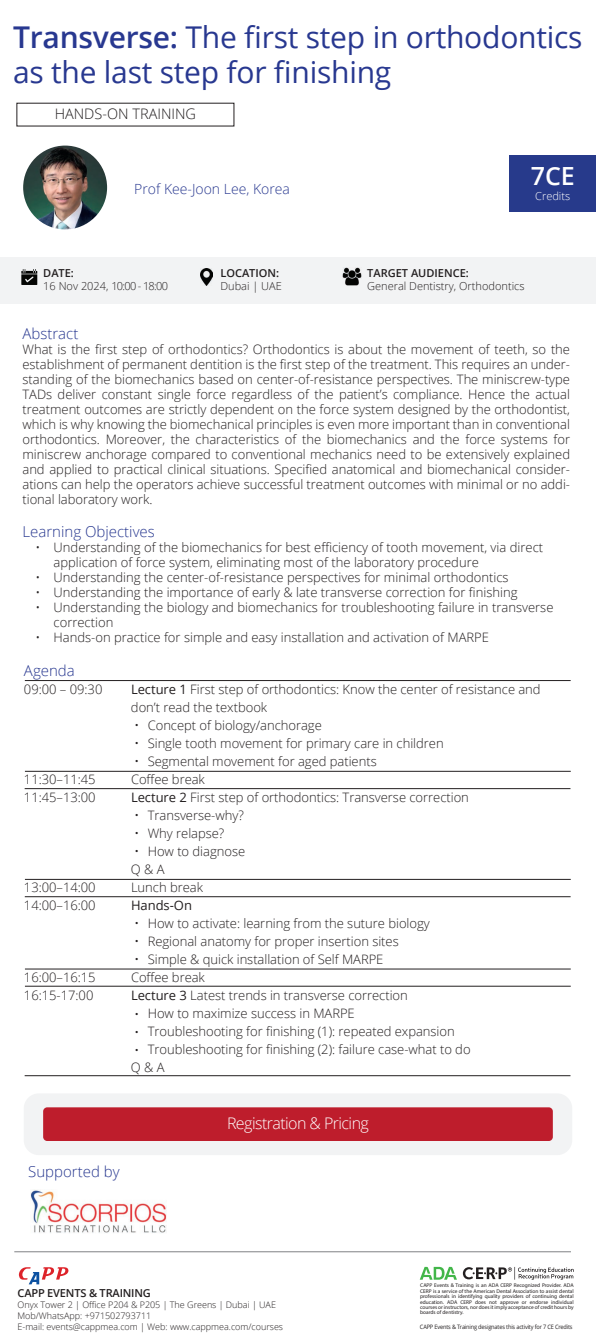
<style>
.page{position:relative;width:596px;height:1340px;background:#fff}
.page>*{position:absolute;margin:0;border:0;box-sizing:border-box;transform-origin:0 0}
.t1{font:30px/35px "Open Sans";letter-spacing:-.01em;color:#283890}
.t2{font:600 25px "Open Sans";color:#fff}
.t3{font:300 16px "Open Sans";letter-spacing:-.035em;color:#fff}
.t4{font:300 15px "Open Sans";color:#283890}
.t5{font:300 14.5px "Open Sans";color:#231f20}
.t6{font:300 14px "Open Sans";color:#283890}
.t7{font:300 13px/15px "Open Sans";letter-spacing:-.005em;color:#231f20}
.t8{font:13px "Open Sans";letter-spacing:-.005em;color:#231f20}
.t9{font:700 12px/18px "Myriad Pro";color:#231f20;text-align:justify}
.t10{font:300 11px "Open Sans";color:#231f20}
.t11{font:600 11px "Open Sans";color:#231f20}
.t12{font:300 11px "Open Sans";color:#fff}
.t13{font:300 9px/10.8px "Open Sans";letter-spacing:-.005em;color:#231f20}
.t14{font:6.1px "Open Sans";letter-spacing:-.025em;color:#231f20;scale:.93 1}
.t15{font:5.4px/5.4px "Myriad Pro";color:#231f20;text-align:justify}
.s1{font-weight:600}
.s2{font-weight:400}
</style>
<div class="page">
<div style="left:0;top:257px;width:595px;height:46px;background:#f2f3f4"></div>
<svg style="left:21px;top:269px;width:16px;height:16px"></svg>
<img style="left:200px;top:269px;width:12px;height:16px">
<img style="left:342px;top:267px;width:19px;height:18px">
<div style="left:509px;top:155px;width:86px;height:57px;background:#273a8b"></div>
<svg style="left:19px;top:1267px;width:50px;height:17px"></svg>
<hr style="left:14px;top:1251px;width:556px;height:1px;background:#808285">
<svg style="left:420px;top:1266px;width:36px;height:13px"></svg>
<svg style="left:462px;top:1267px;width:111px;height:12px"></svg>
<img style="left:23px;top:146px;width:84px;height:83px;border-radius:42px">
<div style="left:24px;top:1093px;width:548px;height:62px;background:#f2f3f4;border-radius:15px"></div>
<div style="left:43px;top:1107px;width:509px;height:34px;background:#be1d2c;border-radius:4px"></div>
<hr style="left:25px;top:680px;width:545px;height:1px;background:#231f20">
<hr style="left:25px;top:771px;width:545px;height:1px;background:#231f20">
<hr style="left:25px;top:788px;width:545px;height:1px;background:#231f20">
<hr style="left:25px;top:896px;width:545px;height:1px;background:#231f20">
<hr style="left:25px;top:879px;width:545px;height:1px;background:#231f20">
<hr style="left:25px;top:968px;width:545px;height:1px;background:#231f20">
<hr style="left:25px;top:986px;width:545px;height:1px;background:#231f20">
<hr style="left:25px;top:1075px;width:545px;height:1px;background:#231f20">
<img style="left:31px;top:1190px;width:135px;height:43px">
<h1 class="t1" style="left:13px;top:19px;width:570px"><span class="s1">Transverse:</span> The first step in orthodontics as the last step for finishing</h1>
<p class="t5" style="left:55px;top:104px;width:143px">HANDS-ON TRAINING</p>
<p class="t6" style="left:134px;top:180px;width:157px">Prof Kee-Joon Lee, Korea</p>
<p class="t11" style="left:43px;top:265px;width:32px">DATE:</p>
<p class="t10" style="left:43px;top:278px;width:126px">16 Nov 2024, 10:00 - 18:00</p>
<p class="t11" style="left:220px;top:265px;width:60px">LOCATION:</p>
<p class="t10" style="left:220px;top:278px;width:63px">Dubai | UAE</p>
<h2 class="t2" style="left:530px;top:159px;width:46px">7CE</h2>
<p class="t12" style="left:535px;top:188px;width:36px">Credits</p>
<p class="t11" style="left:367px;top:265px;width:103px">TARGET AUDIENCE:</p>
<p class="t10" style="left:367px;top:278px;width:159px">General Dentistry, Orthodontics</p>
<p class="t4" style="left:22px;top:323px;width:57px">Abstract</p>
<p class="t7" style="left:22px;top:341px;width:548px;text-align:justify">What is the first step of orthodontics? Orthodontics is about the movement of teeth, so the establishment of permanent dentition is the first step of the treatment. This requires an under&shy;standing of the biomechanics based on center-of-resistance perspectives. The miniscrew-type TADs deliver constant single force regardless of the patient’s compliance. Hence the actual treatment outcomes are strictly dependent on the force system designed by the orthodontist, which is why knowing the biomechanical principles is even more important than in conventional orthodontics. Moreover, the characteristics of the biomechanics and the force systems for miniscrew anchorage compared to conventional mechanics need to be extensively explained and applied to practical clinical situations. Specified anatomical and biomechanical consider&shy;ations can help the operators achieve successful treatment outcomes with minimal or no addi&shy;tional laboratory work.</p>
<p class="t4" style="left:22px;top:521px;width:134px">Learning Objectives</p>
<p class="t7" style="left:53px;top:540px;width:491px;text-indent:-18px">• Understanding of the biomechanics for best efficiency of tooth movement, via direct application of force system, eliminating most of the laboratory procedure</p>
<p class="t7" style="left:35px;top:570px;width:474px">• Understanding the center-of-resistance perspectives for minimal orthodontics</p>
<p class="t7" style="left:35px;top:585px;width:483px">• Understanding the importance of early &amp; late transverse correction for finishing</p>
<p class="t7" style="left:53px;top:600px;width:501px;text-indent:-18px">• Understanding the biology and biomechanics for troubleshooting failure in transverse correction</p>
<p class="t7" style="left:35px;top:630px;width:454px">• Hands-on practice for simple and easy installation and activation of MARPE</p>
<p class="t4" style="left:24px;top:660px;width:52px">Agenda</p>
<p class="t7" style="left:24px;top:681px;width:80px">09:00 – 09:30</p>
<p class="t7" style="left:131px;top:681px;width:411px"><span class="s2">Lecture 1</span> First step of orthodontics: Know the center of resistance and</p>
<p class="t7" style="left:131px;top:699px;width:138px">don’t read the textbook</p>
<p class="t7" style="left:148px;top:717px;width:175px">Concept of biology/anchorage</p>
<p class="t7" style="left:148px;top:735px;width:297px">Single tooth movement for primary care in children</p>
<p class="t7" style="left:148px;top:753px;width:230px">Segmental movement for aged patients</p>
<p class="t7" style="left:24px;top:771px;width:73px">11:30–11:45</p>
<p class="t7" style="left:131px;top:771px;width:75px">Coffee break</p>
<p class="t7" style="left:24px;top:789px;width:73px">11:45–13:00</p>
<p class="t7" style="left:131px;top:789px;width:339px"><span class="s2">Lecture 2</span> First step of orthodontics: Transverse correction</p>
<p class="t7" style="left:148px;top:807px;width:97px">Transverse-why?</p>
<p class="t7" style="left:148px;top:825px;width:78px">Why relapse?</p>
<p class="t7" style="left:148px;top:843px;width:99px">How to diagnose</p>
<p class="t7" style="left:131px;top:861px;width:35px">Q &amp; A</p>
<p class="t7" style="left:24px;top:879px;width:73px">13:00–14:00</p>
<p class="t7" style="left:131px;top:879px;width:73px">Lunch break</p>
<p class="t7" style="left:24px;top:897px;width:73px">14:00–16:00</p>
<p class="t8" style="left:131px;top:896px;width:62px">Hands-On</p>
<p class="t7" style="left:148px;top:914px;width:283px;line-height:18px">How to activate: learning from the suture biology<br>Regional anatomy for proper insertion sites<br>Simple &amp; quick installation of Self MARPE</p>
<p class="t7" style="left:24px;top:969px;width:73px">16:00–16:15</p>
<p class="t7" style="left:131px;top:969px;width:75px">Coffee break</p>
<p class="t7" style="left:24px;top:987px;width:71px">16:15-17:00</p>
<p class="t7" style="left:131px;top:987px;width:278px"><span class="s2">Lecture 3</span> Latest trends in transverse correction</p>
<p class="t7" style="left:148px;top:1005px;width:208px">How to maximize success in MARPE</p>
<p class="t7" style="left:148px;top:1023px;width:308px">Troubleshooting for finishing (1): repeated expansion</p>
<p class="t7" style="left:148px;top:1041px;width:324px">Troubleshooting for finishing (2): failure case-what to do</p>
<p class="t7" style="left:131px;top:1059px;width:35px">Q &amp; A</p>
<p class="t9" style="left:135px;top:712px;width:5px">. . .</p>
<p class="t9" style="left:135px;top:802px;width:5px">. . .</p>
<p class="t9" style="left:135px;top:910px;width:5px">. . .</p>
<p class="t9" style="left:135px;top:1001px;width:5px">. . .</p>
<p class="t4" style="left:28px;top:1160px;width:93px">Supported by</p>
<p class="t3" style="left:227px;top:1112px;width:143px">Registration &amp; Pricing</p>
<p class="t11" style="left:18px;top:1285px;width:135px">CAPP EVENTS &amp; TRAINING</p>
<p class="t13" style="left:18px;top:1299px;width:267px">Onyx Tower 2 | Office P204 &amp; P205 | The Greens | Dubai | UAE<br>Mob/WhatsApp: +971502793711<br>E-mail: events@cappmea.com | Web: www.cappmea.com/courses</p>
<p class="t15" style="left:420px;top:1282px;width:155px">CAPP Events &amp; Training is an ADA CERP Recognized Provider. ADA CERP is a service of the American Dental Association to assist dental professionals in identifying quality providers of continuing dental education. ADA CERP does not approve or endorse individual courses or instructors, nor does it imply acceptance of credit hours by boards of dentistry.</p>
<p class="t14" style="left:419px;top:1322px;width:165px">CAPP Events &amp; Training designates this activity for 7 CE Credits</p>
</div>
